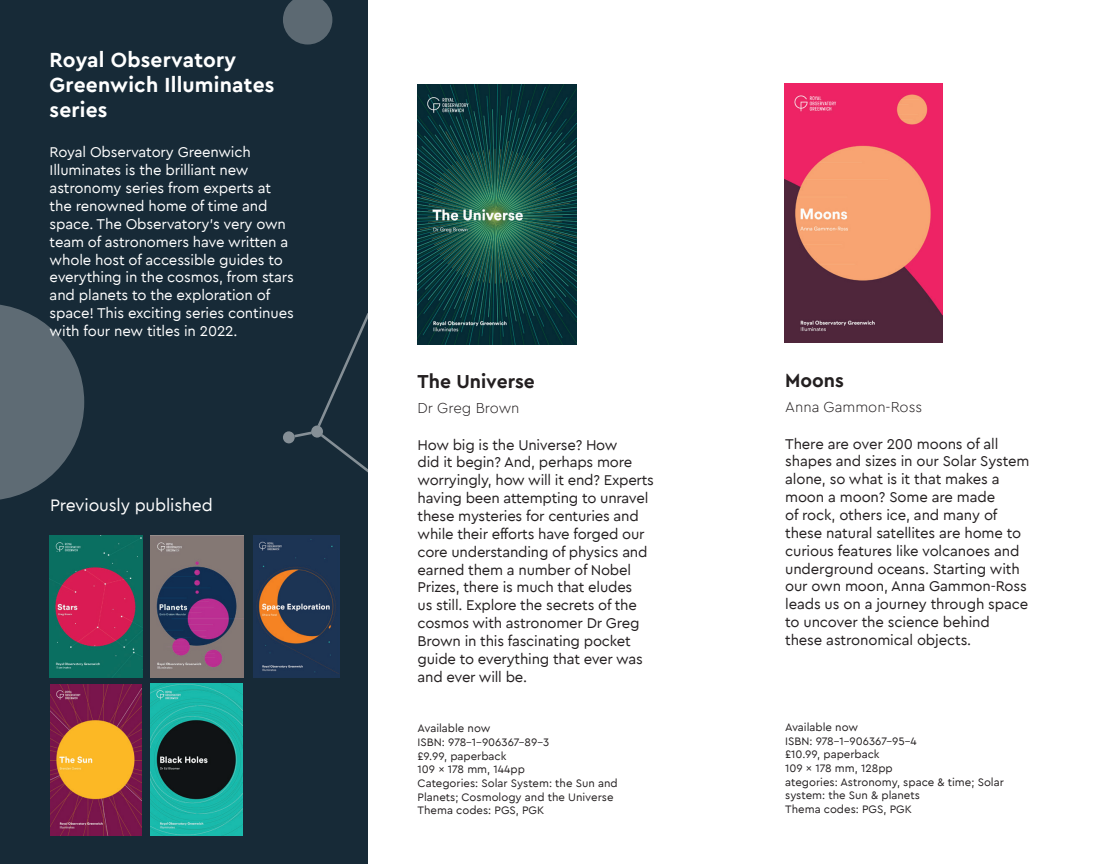
<style>
.page{position:relative;width:1102px;height:864px;background:#fff}
.page>*{position:absolute;margin:0;border:0;box-sizing:border-box;transform-origin:0 0}
.t1{font:700 21px/25.2px "Cera PRO";letter-spacing:.01em;color:#fff}
.t2{font:700 19.25px "Cera PRO";color:#231f20}
.t3{font:17.5px "Cera PRO";letter-spacing:-.01em;color:#fff}
.t4{font:14.88px/17.8px "Cera PRO";letter-spacing:-.015em;color:#231f20}
.t5{font:14.88px/17.8px "Cera PRO";letter-spacing:-.01em;color:#fff}
.t6{font:300 14.88px "Cera PRO";color:#231f20}
.t7{font:11.38px/13.7px "Cera PRO";color:#231f20}
</style>
<div class="page">
<div style="left:0;top:0;width:367px;height:863px;background:#172a37"></div>
<img style="left:784px;top:83px;width:157px;height:260px">
<img style="left:417px;top:85px;width:159px;height:259px">
<svg style="left:0;top:304px;width:84px;height:196px"></svg>
<svg style="left:283px;top:0;width:49px;height:44px;background:#505e68"></svg>
<div style="left:283px;top:431px;width:12px;height:12px;background:#858f96;border-radius:50%"></div>
<svg style="left:321px;top:437px;width:47px;height:255px"></svg>
<svg style="left:294px;top:313px;width:74px;height:124px"></svg>
<img style="left:50px;top:535px;width:92px;height:142px">
<img style="left:151px;top:535px;width:92px;height:142px">
<img style="left:253px;top:535px;width:86px;height:141px">
<img style="left:50px;top:684px;width:92px;height:151px">
<img style="left:150px;top:683px;width:92px;height:152px">
<h1 class="t1" style="left:50px;top:46px;width:226px">Royal Observatory<br>Greenwich Illuminates series</h1>
<p class="t5" style="left:50px;top:143px;width:246px">Royal Observatory Greenwich Illuminates is the brilliant new astronomy series from experts at the renowned home of time and space. The Observatory’s very own team of astronomers have written a whole host of accessible guides to everything in the cosmos, from stars and planets to the exploration of space! This exciting series continues with four new titles in 2022.</p>
<p class="t3" style="left:50px;top:493px;width:164px">Previously published</p>
<p class="t2" style="left:417px;top:369px;width:119px">The Universe</p>
<p class="t6" style="left:417px;top:397px;width:103px">Dr Greg Brown</p>
<p class="t4" style="left:417px;top:435px;width:238px">How big is the Universe? How<br>did it begin? And, perhaps more worryingly, how will it end? Experts having been attempting to unravel these mysteries for centuries and while their efforts have forged our core understanding of physics and earned them a number of Nobel<br>Prizes, there is much that eludes<br>us still. Explore the secrets of the cosmos with astronomer Dr Greg<br>Brown in this fascinating pocket guide to everything that ever was and ever will be.</p>
<p class="t7" style="left:417px;top:720px;width:202px">Available now<br>ISBN: 978-1-906367-89-3<br>£9.99, paperback<br>109 x 178 mm, 144pp<br>Categories: Solar System: the Sun and<br>Planets; Cosmology and the Universe<br>Thema codes: PGS, PGK</p>
<p class="t2" style="left:785px;top:368px;width:60px">Moons</p>
<p class="t6" style="left:785px;top:396px;width:139px">Anna Gammon-Ross</p>
<p class="t4" style="left:785px;top:434px;width:246px">There are over 200 moons of all shapes and sizes in our Solar System alone, so what is it that makes a moon a moon? Some are made<br>of rock, others ice, and many of these natural satellites are home to curious features like volcanoes and underground oceans. Starting with our own moon, Anna Gammon-Ross leads us on a journey through space to uncover the science behind these astronomical objects.</p>
<p class="t7" style="left:785px;top:719px;width:220px">Available now<br>ISBN: 978-1-906367-95-4<br>£10.99, paperback<br>109 x 178 mm, 128pp<br>ategories: Astronomy, space &amp; time; Solar system: the Sun &amp; planets<br>Thema codes: PGS, PGK</p>
</div>
